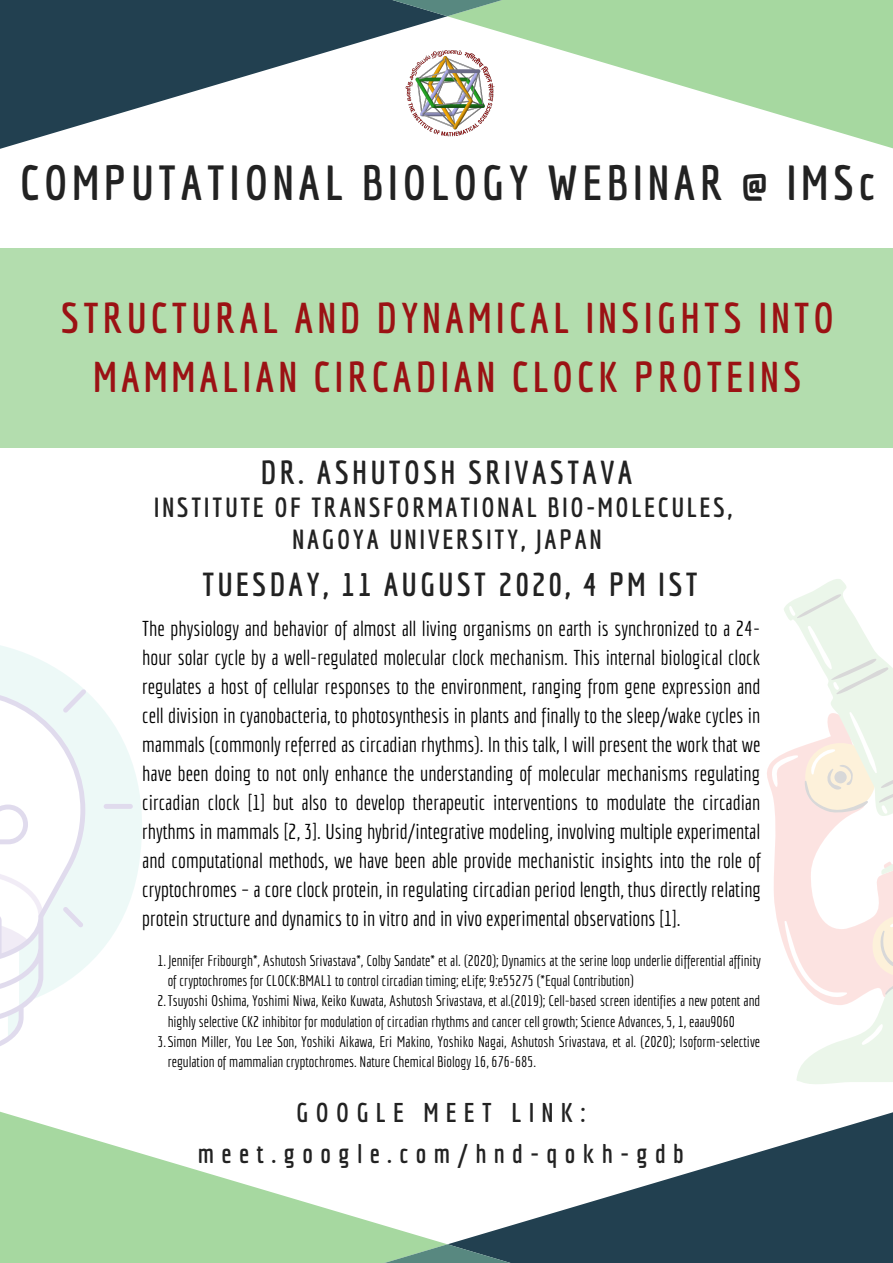
<style>
.page{position:relative;width:893px;height:1263px;background:#fff}
.page>*{position:absolute;margin:0;border:0;box-sizing:border-box;transform-origin:0 0}
.t1{font:700 48px "Economica";letter-spacing:.1em;color:#222}
.t2{font:700 42px/58.5px "Economica";letter-spacing:.1em;color:#9b1214;text-align:center}
.t3{font:700 32.47px "Economica";letter-spacing:.1em;color:#222}
.t4{font:700 27px/32.1px "Economica";letter-spacing:.1em;color:#222;text-align:center}
.t5{font:700 26.47px/40.5px "Economica";letter-spacing:.28em;color:#222;text-align:center}
.t6{font:21px/29px "Economica";color:#000;text-align:justify}
.t7{font:15px "Economica";color:#000}
</style>
<div class="page">
<svg style="left:0;top:0;width:447px;height:149px;fill:#224050"></svg>
<svg style="left:447px;top:0;width:446px;height:149px;fill:#a6d8a0"></svg>
<svg style="left:233px;top:0;width:428px;height:16px;background:#628b79"></svg>
<svg style="left:449px;top:1112px;width:444px;height:151px;fill:#224050"></svg>
<svg style="left:0;top:1111px;width:446px;height:152px;fill:#a6d8a0"></svg>
<svg style="left:232px;top:1244px;width:430px;height:19px;background:#628c79"></svg>
<div style="left:0;top:249px;width:893px;height:199px;background:#b3ddae"></div>
<img style="left:406px;top:48px;width:88px;height:89px">
<svg style="left:133px;top:767px;width:9px;height:123px"></svg>
<svg style="left:0;top:645px;width:133px;height:401px"></svg>
<svg style="left:797px;top:579px;width:96px;height:505px"></svg>
<svg style="left:767px;top:594px;width:126px;height:192px"></svg>
<svg style="left:770px;top:606px;width:123px;height:471px"></svg>
<h1 class="t1" style="left:20px;top:154px;width:856px">COMPUTATIONAL BIOLOGY WEBINAR @ IMSc</h1>
<h2 class="t2" style="left:61px;top:288px;width:774px">STRUCTURAL AND DYNAMICAL INSIGHTS INTO<br>MAMMALIAN CIRCADIAN CLOCK PROTEINS</h2>
<h3 class="t3" style="left:261px;top:453px;width:373px">DR. ASHUTOSH SRIVASTAVA</h3>
<p class="t4" style="left:154px;top:491px;width:580px">INSTITUTE OF TRANSFORMATIONAL BIO-MOLECULES,<br>NAGOYA UNIVERSITY, JAPAN</p>
<h3 class="t3" style="left:202px;top:565px;width:497px">TUESDAY, 11 AUGUST 2020, 4 PM IST</h3>
<p class="t6" style="left:142px;top:614px;width:620px">The physiology and behavior of almost all living organisms on earth is synchronized to a 24- hour solar cycle by a well-regulated molecular clock mechanism. This internal biological clock regulates a host of cellular responses to the environment, ranging from gene expression and cell division in cyanobacteria, to photosynthesis in plants and finally to the sleep/wake cycles in mammals (commonly referred as circadian rhythms). In this talk, I will present the work that we have been doing to not only enhance the understanding of molecular mechanisms regulating circadian clock [1] but also to develop therapeutic interventions to modulate the circadian rhythms in mammals [2, 3]. Using hybrid/integrative modeling, involving multiple experimental and computational methods, we have been able provide mechanistic insights into the role of cryptochromes – a core clock protein, in regulating circadian period length, thus directly relating protein structure and dynamics to in vitro and in vivo experimental observations [1].</p>
<p class="t7" style="left:157px;top:952px;width:605px">1.Jennifer Fribourgh*, Ashutosh Srivastava*, Colby Sandate* et al. (2020); Dynamics at the serine loop underlie differential affinity</p>
<p class="t7" style="left:168px;top:972px;width:467px">of cryptochromes for CLOCK:BMAL1 to control circadian timing; eLife; 9:e55275 (*Equal Contribution)</p>
<p class="t7" style="left:157px;top:992px;width:604px">2.Tsuyoshi Oshima, Yoshimi Niwa, Keiko Kuwata, Ashutosh Srivastava, et al.(2019); Cell-based screen identifies a new potent and</p>
<p class="t7" style="left:168px;top:1012px;width:569px">highly selective CK2 inhibitor for modulation of circadian rhythms and cancer cell growth; Science Advances, 5, 1, eaau9060</p>
<p class="t7" style="left:157px;top:1032px;width:604px">3.Simon Miller, You Lee Son, Yoshiki Aikawa, Eri Makino, Yoshiko Nagai, Ashutosh Srivastava, et al. (2020); Isoform-selective</p>
<p class="t7" style="left:168px;top:1053px;width:370px">regulation of mammalian cryptochromes. Nature Chemical Biology 16, 676-685.</p>
<p class="t5" style="left:198px;top:1092px;width:487px">GOOGLE MEET LINK: meet.google.com/hnd-qokh-gdb</p>
</div>
